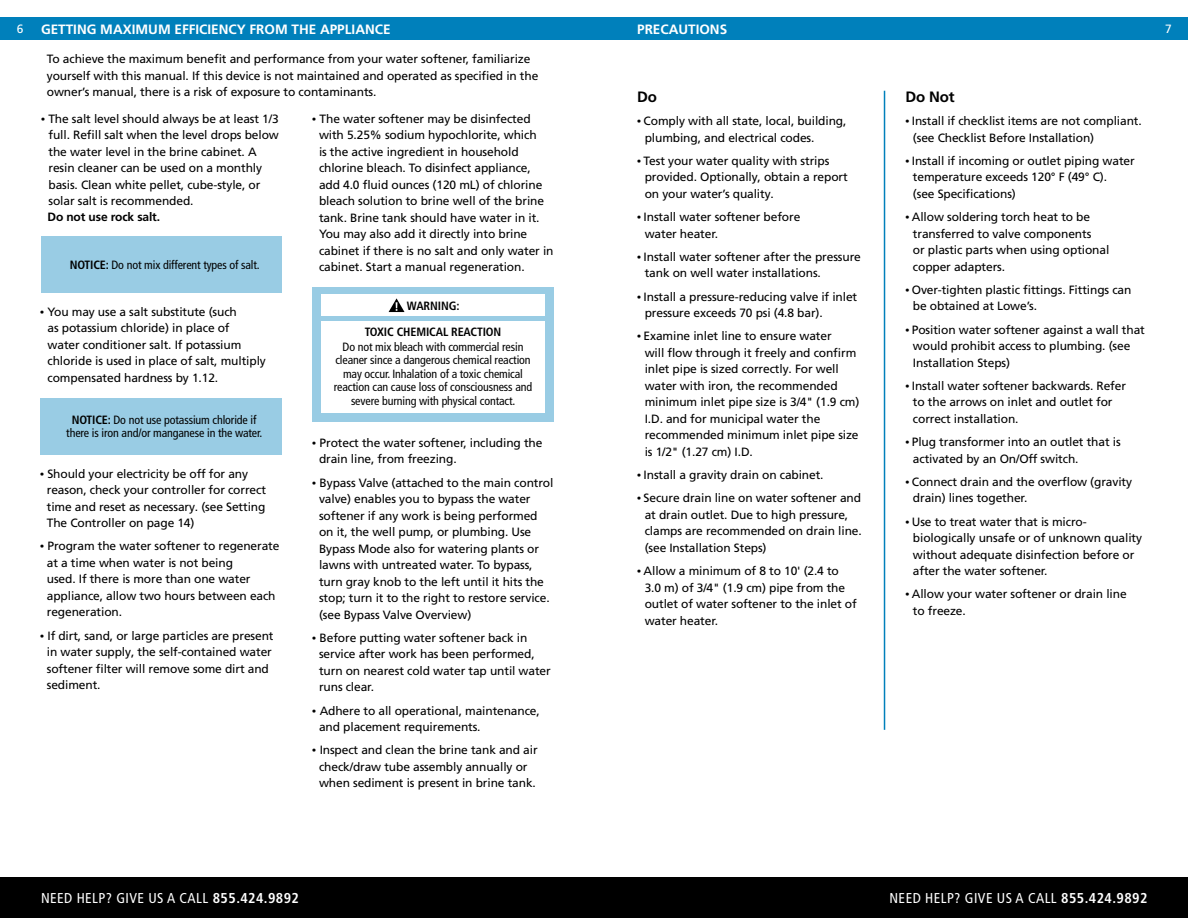
<style>
.page{position:relative;width:1188px;height:918px;background:#fff}
.page>*{position:absolute;margin:0;border:0;box-sizing:border-box;transform-origin:0 0}
.t1{font:700 15px "Frutiger LT Pro";letter-spacing:-.01em;color:#000}
.t2{font:condensed 14.25px "Frutiger LT Pro";letter-spacing:.03em;color:#fff}
.t3{font:700 13.5px "Frutiger LT Pro";color:#fff}
.t4{font:12px/16.5px "Frutiger LT Pro";letter-spacing:-.01em;color:#000}
.t5{font:condensed 12px/13.5px "Frutiger LT Pro";letter-spacing:-.01em;color:#000;text-align:center}
.t6{font:700 condensed 12px "Frutiger LT Pro";letter-spacing:-.01em;color:#000}
.t7{font:700 12px "Frutiger LT Pro";letter-spacing:-.01em;color:#000}
.t8{font:12px "Frutiger LT Pro";color:#fff}
.s1{font-weight:400;font-size:12px}
.s2{font-family:"Nexa";font-weight:700}
.s3{font-weight:700}
</style>
<div class="page">
<div style="left:594px;top:878px;width:594px;height:40px;background:#000"></div>
<div style="left:0;top:878px;width:594px;height:40px;background:#000"></div>
<div style="left:594px;top:17px;width:594px;height:23px;background:#0080bb"></div>
<div style="left:0;top:17px;width:596px;height:23px;background:#0080bb"></div>
<hr style="left:884px;top:91px;width:1px;height:639px;background:#0080bb">
<div style="left:41px;top:237px;width:241px;height:56px;background:#99cce4"></div>
<div style="left:40px;top:398px;width:242px;height:57px;background:#99cce4"></div>
<div style="left:312px;top:287px;width:242px;height:134px;background:#99cce4"></div>
<div style="left:321px;top:295px;width:223px;height:21px;background:#fff"></div>
<div style="left:321px;top:322px;width:223px;height:91px;background:#fff"></div>
<svg style="left:389px;top:298px;width:16px;height:14px"></svg>
<p class="t3" style="left:648px;top:21px;width:137px">INSTALLATION GUIDE</p>
<p class="t8" style="left:1165px;top:22px;width:8px">7</p>
<p class="t8" style="left:17px;top:22px;width:8px">6</p>
<p class="t3" style="left:41px;top:21px;width:351px">GETTING MAXIMUM EFFICIENCY FROM THE APPLIANCE</p>
<p class="t3" style="left:625px;top:21px;width:104px"><span class="s1">2</span> PRECAUTIONS</p>
<p class="t4" style="left:47px;top:51px;width:493px">To achieve the maximum benefit and performance from your water softener, familiarize yourself with this manual. If this device is not maintained and operated as specified in the owner’s manual, there is a risk of exposure to contaminants.</p>
<p class="t4" style="left:319px;top:110px;width:236px;text-indent:-7px"><span class="s2">•</span> The water softener may be disinfected with 5.25% sodium hypochlorite, which<br>is the active ingredient in household chlorine bleach. To disinfect appliance, add 4.0 fluid ounces (120 mL) of chlorine bleach solution to brine well of the brine tank. Brine tank should have water in it.<br>You may also add it directly into brine cabinet if there is no salt and only water in cabinet. Start a manual regeneration.</p>
<p class="t4" style="left:49px;top:110px;width:232px;text-indent:-8px"><span class="s2">•</span> The salt level should always be at least 1/3 full. Refill salt when the level drops below the water level in the brine cabinet. A resin cleaner can be used on a monthly basis. Clean white pellet, cube-style, or solar salt is recommended.</p>
<p class="t7" style="left:47px;top:210px;width:114px">Do not use rock salt.</p>
<p class="t5" style="left:70px;top:259px;width:192px"><span class="s3">NOTICE:</span> Do not mix different types of salt.</p>
<p class="t4" style="left:48px;top:304px;width:220px;text-indent:-8px"><span class="s2">•</span> You may use a salt substitute (such<br>as potassium chloride) in place of<br>water conditioner salt. If potassium chloride is used in place of salt, multiply compensated hardness by 1.12.</p>
<p class="t5" style="left:66px;top:413px;width:198px"><span class="s3">NOTICE:</span> Do not use potassium chloride if there is iron and/or manganese in the water.</p>
<p class="t4" style="left:47px;top:465px;width:221px;text-indent:-7px"><span class="s2">•</span> Should your electricity be off for any reason, check your controller for correct time and reset as necessary. (see Setting The Controller on page 14)</p>
<p class="t4" style="left:47px;top:538px;width:234px;text-indent:-7px"><span class="s2">•</span> Program the water softener to regenerate at a time when water is not being<br>used. If there is more than one water appliance, allow two hours between each regeneration.</p>
<p class="t4" style="left:47px;top:627px;width:228px;text-indent:-7px"><span class="s2">•</span> If dirt, sand, or large particles are present in water supply, the self-contained water softener filter will remove some dirt and sediment.</p>
<p class="t6" style="left:407px;top:299px;width:54px">WARNING:</p>
<p class="t5" style="left:334px;top:340px;width:200px">Do not mix bleach with commercial resin cleaner since a dangerous chemical reaction may occur. Inhalation of a toxic chemical reaction can cause loss of consciousness and severe burning with physical contact.</p>
<p class="t6" style="left:365px;top:325px;width:138px">TOXIC CHEMICAL REACTION</p>
<p class="t4" style="left:319px;top:435px;width:225px;text-indent:-7px"><span class="s2">•</span> Protect the water softener, including the drain line, from freezing.</p>
<p class="t4" style="left:319px;top:474px;width:236px;text-indent:-7px"><span class="s2">•</span> Bypass Valve (attached to the main control valve) enables you to bypass the water softener if any work is being performed on it, the well pump, or plumbing. Use Bypass Mode also for watering plants or lawns with untreated water. To bypass, turn gray knob to the left until it hits the stop; turn it to the right to restore service. (see Bypass Valve Overview)</p>
<p class="t4" style="left:319px;top:630px;width:233px;text-indent:-7px"><span class="s2">•</span> Before putting water softener back in service after work has been performed, turn on nearest cold water tap until water runs clear.</p>
<p class="t4" style="left:319px;top:702px;width:222px;text-indent:-7px"><span class="s2">•</span> Adhere to all operational, maintenance, and placement requirements.</p>
<p class="t4" style="left:312px;top:742px;width:227px;text-align:center"><span class="s2">•</span> Inspect and clean the brine tank and air check/draw tube assembly annually or when sediment is present in brine tank.</p>
<p class="t1" style="left:637px;top:88px;width:21px">Do</p>
<p class="t4" style="left:645px;top:113px;width:203px;text-indent:-8px"><span class="s2">•</span> Comply with all state, local, building, plumbing, and electrical codes.</p>
<p class="t4" style="left:645px;top:153px;width:205px;text-indent:-8px"><span class="s2">•</span> Test your water quality with strips provided. Optionally, obtain a report on your water’s quality.</p>
<p class="t4" style="left:645px;top:209px;width:157px;text-indent:-8px"><span class="s2">•</span> Install water softener before water heater.</p>
<p class="t4" style="left:645px;top:249px;width:218px;text-indent:-8px"><span class="s2">•</span> Install water softener after the pressure tank on well water installations.</p>
<p class="t4" style="left:645px;top:288px;width:214px;text-indent:-8px"><span class="s2">•</span> Install a pressure-reducing valve if inlet pressure exceeds 70 psi (4.8 bar).</p>
<p class="t4" style="left:645px;top:328px;width:216px;text-indent:-8px"><span class="s2">•</span> Examine inlet line to ensure water<br>will flow through it freely and confirm inlet pipe is sized correctly. For well water with iron, the recommended minimum inlet pipe size is 3/4" (1.9 cm)<br>I.D. and for municipal water the recommended minimum inlet pipe size is 1/2" (1.27 cm) I.D.</p>
<p class="t4" style="left:637px;top:467px;width:188px"><span class="s2">•</span> Install a gravity drain on cabinet.</p>
<p class="t4" style="left:645px;top:490px;width:219px;text-indent:-8px"><span class="s2">•</span> Secure drain line on water softener and at drain outlet. Due to high pressure, clamps are recommended on drain line. (see Installation Steps)</p>
<p class="t4" style="left:645px;top:563px;width:214px;text-indent:-8px"><span class="s2">•</span> Allow a minimum of 8 to 10' (2.4 to<br>3.0 m) of 3/4" (1.9 cm) pipe from the outlet of water softener to the inlet of water heater.</p>
<p class="t1" style="left:905px;top:88px;width:51px">Do Not</p>
<p class="t4" style="left:913px;top:113px;width:230px;text-indent:-8px"><span class="s2">•</span> Install if checklist items are not compliant. (see Checklist Before Installation)</p>
<p class="t4" style="left:913px;top:153px;width:223px;text-indent:-8px"><span class="s2">•</span> Install if incoming or outlet piping water temperature exceeds 120° F (49° C).<br>(see Specifications)</p>
<p class="t4" style="left:913px;top:209px;width:198px;text-indent:-8px"><span class="s2">•</span> Allow soldering torch heat to be transferred to valve components<br>or plastic parts when using optional copper adapters.</p>
<p class="t4" style="left:913px;top:282px;width:220px;text-indent:-8px"><span class="s2">•</span> Over-tighten plastic fittings. Fittings can be obtained at Lowe’s.</p>
<p class="t4" style="left:913px;top:321px;width:233px;text-indent:-8px"><span class="s2">•</span> Position water softener against a wall that would prohibit access to plumbing. (see<br>Installation Steps)</p>
<p class="t4" style="left:913px;top:378px;width:215px;text-indent:-8px"><span class="s2">•</span> Install water softener backwards. Refer to the arrows on inlet and outlet for correct installation.</p>
<p class="t4" style="left:913px;top:434px;width:209px;text-indent:-8px"><span class="s2">•</span> Plug transformer into an outlet that is activated by an On/Off switch.</p>
<p class="t4" style="left:913px;top:474px;width:221px;text-indent:-8px"><span class="s2">•</span> Connect drain and the overflow (gravity drain) lines together.</p>
<p class="t4" style="left:913px;top:513px;width:231px;text-indent:-8px"><span class="s2">•</span> Use to treat water that is micro&shy;biologically unsafe or of unknown quality without adequate disinfection before or after the water softener.</p>
<p class="t4" style="left:913px;top:586px;width:215px;text-indent:-8px"><span class="s2">•</span> Allow your water softener or drain line to freeze.</p>
<p class="t2" style="left:41px;top:890px;width:259px">NEED HELP? GIVE US A CALL <span class="s3">855.424.9892</span></p>
<p class="t2" style="left:890px;top:890px;width:259px">NEED HELP? GIVE US A CALL <span class="s3">855.424.9892</span></p>
</div>
